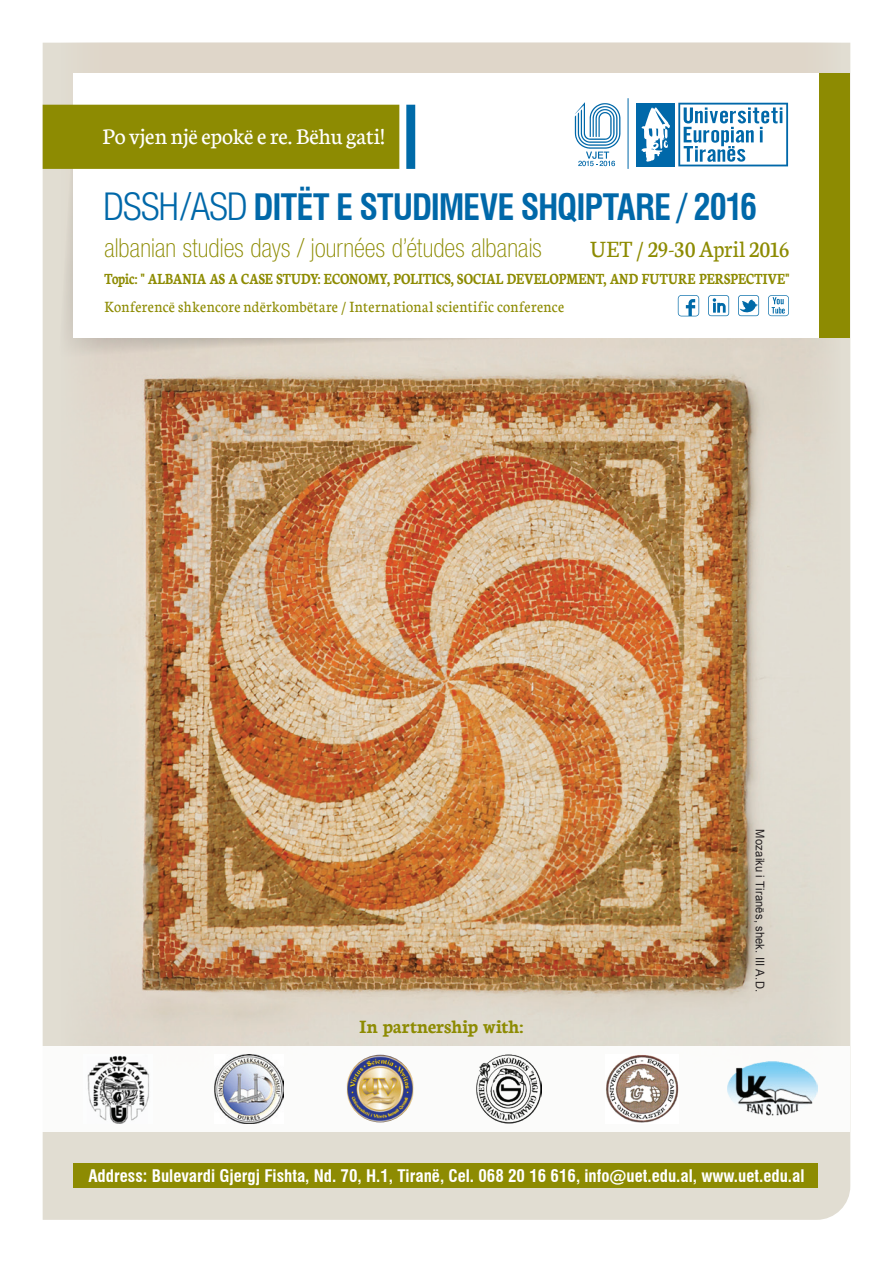
<style>
.page{position:relative;width:893px;height:1263px;background:#fff}
.page>*{position:absolute;margin:0;border:0;box-sizing:border-box;transform-origin:0 0}
.t1{font:700 condensed 35.55px "Swiss 721 BT";letter-spacing:-.025em;color:#0068a9;scale:.96 1}
.t2{font:100 condensed 26.25px "Helvetica Neue";letter-spacing:.005em;color:#8d8b02}
.t3{font:25.05px "Neuton";color:#8d8b02;scale:.93 1}
.t4{font:24px "Neuton";color:#fff}
.t5{font:700 20.25px "Neuton";letter-spacing:.005em;color:#8d8b02}
.t6{font:700 condensed 16.95px "Swiss 721 BT";color:#fff}
.t7{font:16.8px "Neuton";letter-spacing:.03em;color:#8d8b02;scale:.93 1}
.t8{font:700 16.65px "Neuton";letter-spacing:.01em;color:#8d8b02;scale:.83 1}
.t9{font:12px "Arial";letter-spacing:.015em;color:#231f20;scale:.93 1}
.s1{font-family:"Helvetica Neue";font-weight:300;font-size:38.55px}
</style>
<div class="page">
<div style="left:43px;top:43px;width:807px;height:1177px;background:#e1ddd2"></div>
<img style="left:61px;top:43px;width:779px;height:1003px">
<div style="left:43px;top:1046px;width:807px;height:85px;background:#fff"></div>
<img style="left:87px;top:1055px;width:63px;height:68px">
<img style="left:215px;top:1054px;width:69px;height:69px">
<img style="left:727px;top:1061px;width:91px;height:55px">
<img style="left:476px;top:1054px;width:66px;height:69px">
<img style="left:606px;top:1054px;width:73px;height:69px">
<img style="left:346px;top:1055px;width:68px;height:67px;border-radius:34px">
<svg style="left:59px;top:73px;width:791px;height:286px;background:#dbd3c7"></svg>
<div style="left:73px;top:73px;width:747px;height:265px;background:#fff"></div>
<div style="left:406px;top:105px;width:9px;height:64px;background:#006aa8"></div>
<div style="left:43px;top:105px;width:356px;height:64px;background:#8d8b02"></div>
<div style="left:820px;top:73px;width:30px;height:265px;background:#8d8b02"></div>
<svg style="left:738px;top:295px;width:21px;height:21px"></svg>
<svg style="left:708px;top:295px;width:21px;height:21px"></svg>
<svg style="left:678px;top:295px;width:21px;height:21px"></svg>
<svg style="left:768px;top:295px;width:21px;height:21px"></svg>
<div style="left:73px;top:1163px;width:745px;height:25px;background:#8d8b02"></div>
<svg style="left:678px;top:103px;width:110px;height:63px"></svg>
<div style="left:637px;top:103px;width:38px;height:63px;background:#0068a9"></div>
<svg style="left:641px;top:107px;width:29px;height:55px"></svg>
<hr style="left:628px;top:98px;width:1px;height:71px;background:#0068a9">
<svg style="left:575px;top:102px;width:45px;height:64px"></svg>
<h3 class="t4" style="left:102px;top:122px;width:284px">Po vjen një epokë e re. Bëhu gati!</h3>
<h1 class="t1" style="left:104px;top:185px;width:682px"><span class="s1">DSSH/ASD</span> Ditët e Studimeve Shqiptare / 2016</h1>
<h2 class="t2" style="left:104px;top:233px;width:439px">albanian studies days / journées d’études albanais</h2>
<p class="t8" style="left:104px;top:268px;width:827px">Topic: " ALBANIA AS A CASE STUDY: ECONOMY, POLITICS, SOCIAL DEVELOPMENT, AND FUTURE PERSPECTIVE"</p>
<p class="t7" style="left:104px;top:296px;width:496px">Konferencë shkencore ndërkombëtare / International scientific conference</p>
<h3 class="t3" style="left:590px;top:234px;width:215px">UET / 29-30 April 2016</h3>
<p class="t5" style="left:360px;top:1014px;width:165px">In partnership with:</p>
<p class="t9" style="left:768px;top:829px;width:176px;rotate:90deg">Mozaiku i Tiranës, shek. III a.d.</p>
<p class="t6" style="left:106px;top:1165px;width:693px">resa: Bulevardi Gjergj Fishta, Nd. 70, H.1, Tiranë, Cel. 068 20 16 616, info@uet.edu.al, www.uet.edu.al</p>
<p class="t6" style="left:88px;top:1165px;width:718px">Address: Bulevardi Gjergj Fishta, Nd. 70, H.1, Tiranë, Cel. 068 20 16 616, info@uet.edu.al, www.uet.edu.al</p>
</div>
